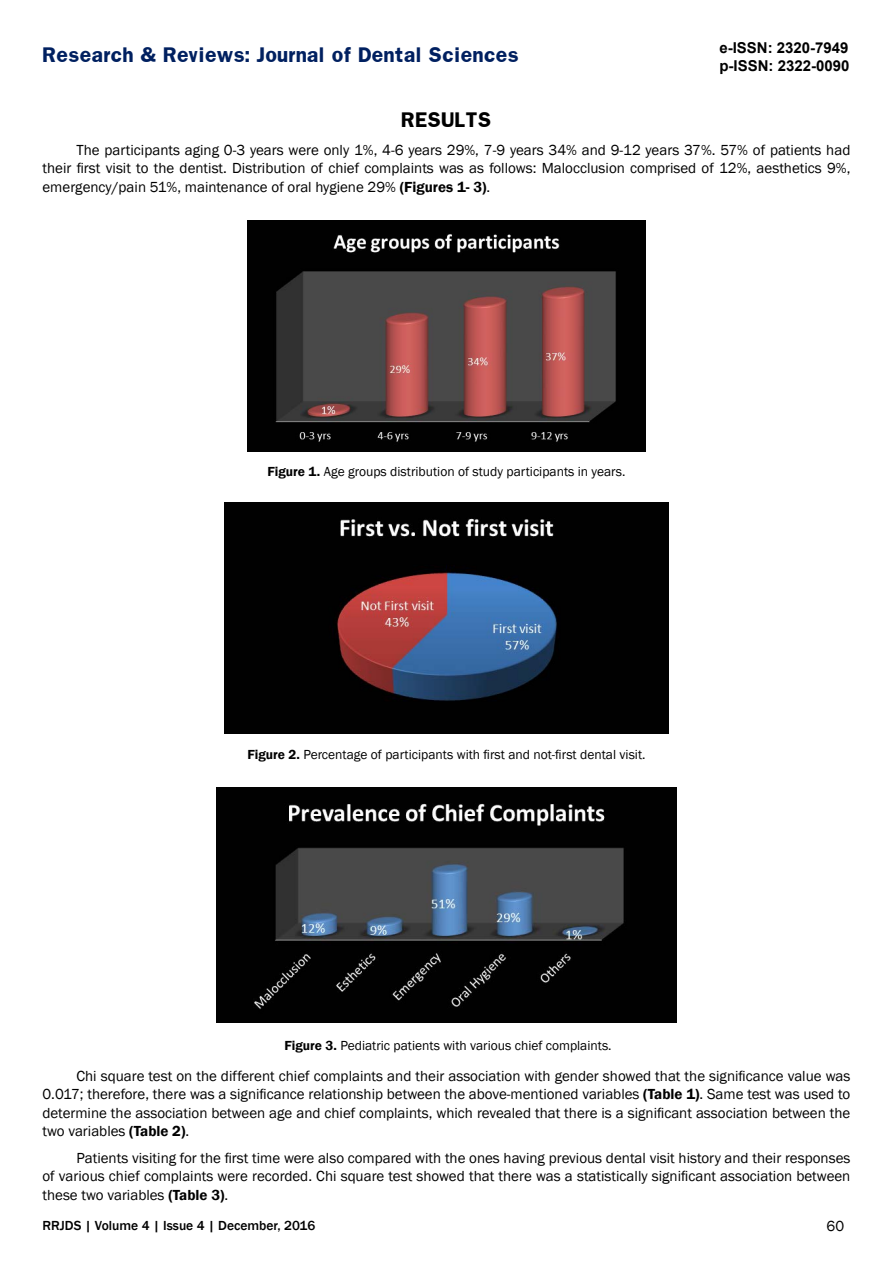
<style>
.page{position:relative;width:893px;height:1263px;background:#fff}
.page>*{position:absolute;margin:0;border:0;box-sizing:border-box;transform-origin:0 0}
.t1{font:700 18px "Franklin";color:#002060}
.t2{font:700 18px "Franklin";color:#000}
.t3{font:15px/18.3px "Franklin Gothic";color:#000;text-align:justify}
.t4{font:700 15px/18px "Arial";color:#000}
.t5{font:13.5px "Franklin Gothic";color:#000}
.t6{font:500 13.5px "Franklin Gothic";color:#000}
.s1{font-weight:600}
</style>
<div class="page">
<img style="left:248px;top:220px;width:397px;height:232px">
<img style="left:225px;top:502px;width:443px;height:232px">
<img style="left:217px;top:788px;width:459px;height:234px">
<p class="t1" style="left:43px;top:42px;width:478px">Research &amp; Reviews: Journal of Dental Sciences</p>
<p class="t4" style="left:719px;top:40px;width:132px">e-ISSN: 2320-7949 p-ISSN: 2322-0090</p>
<p class="t2" style="left:401px;top:108px;width:92px">RESULTS</p>
<p class="t3" style="left:43px;top:141px;width:809px;line-height:18.8px;text-indent:34px">The participants aging 0-3 years were only 1%, 4-6 years 29%, 7-9 years 34% and 9-12 years 37%. 57% of patients had their first visit to the dentist. Distribution of chief complaints was as follows: Malocclusion comprised of 12%, aesthetics 9%, emergency/pain 51%, maintenance of oral hygiene 29% <span class="s1">(Figures 1- 3)</span>.</p>
<p class="t5" style="left:267px;top:463px;width:359px"><span class="s1">Figure 1.</span> Age groups distribution of study participants in years.</p>
<p class="t5" style="left:247px;top:746px;width:400px"><span class="s1">Figure 2.</span> Percentage of participants with first and not-first dental visit.</p>
<p class="t5" style="left:284px;top:1037px;width:329px"><span class="s1">Figure 3.</span> Pediatric patients with various chief complaints.</p>
<p class="t3" style="left:42px;top:1067px;width:809px;text-indent:34px">Chi square test on the different chief complaints and their association with gender showed that the significance value was 0.017; therefore, there was a significance relationship between the above-mentioned variables <span class="s1">(Table 1)</span>. Same test was used to determine the association between age and chief complaints, which revealed that there is a significant association between the two variables <span class="s1">(Table 2)</span>.</p>
<p class="t3" style="left:42px;top:1149px;width:809px;text-indent:34px">Patients visiting for the first time were also compared with the ones having previous dental visit history and their responses of various chief complaints were recorded. Chi square test showed that there was a statistically significant association between these two variables <span class="s1">(Table 3)</span>.</p>
<p class="t6" style="left:43px;top:1217px;width:274px">RRJDS | Volume 4 | Issue 4 | December, 2016</p>
<p class="t3" style="left:827px;top:1217px;width:19px">60</p>
</div>
